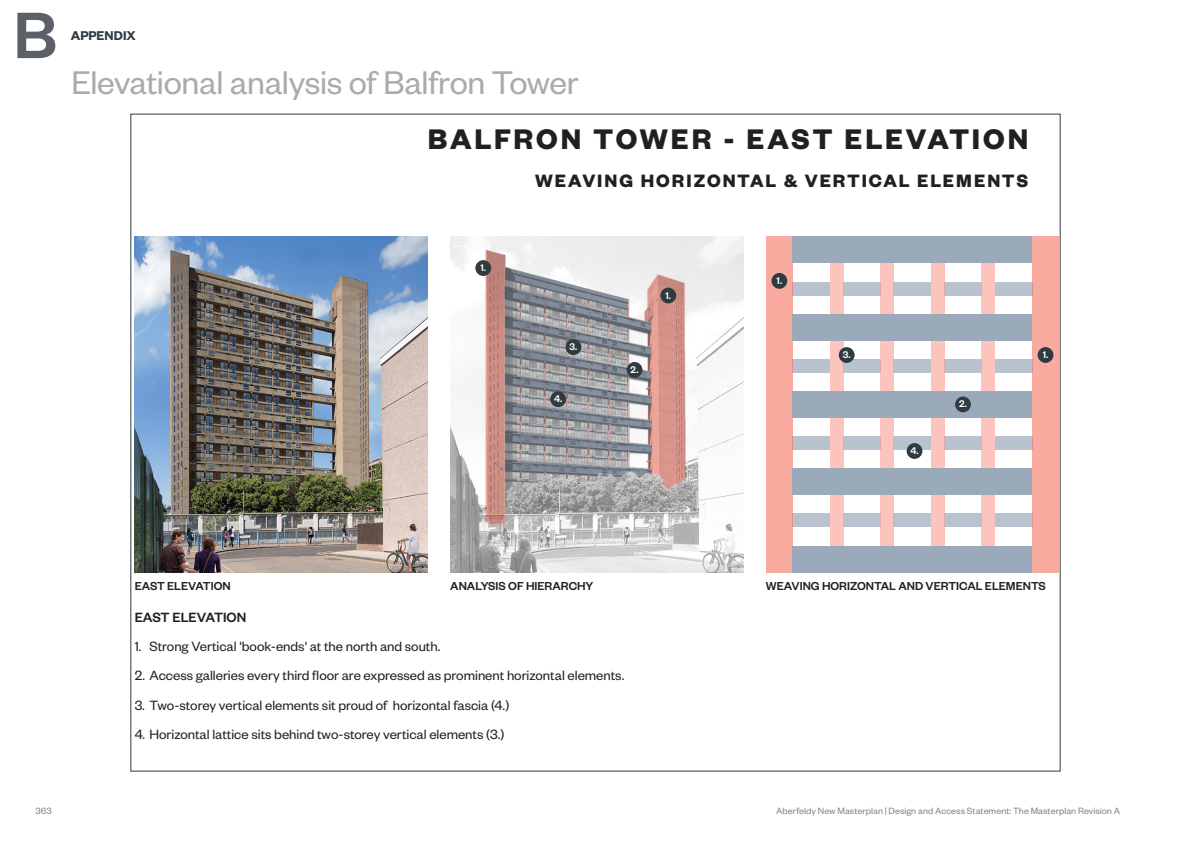
<style>
.page{position:relative;width:1191px;height:842px;background:#fff}
.page>*{position:absolute;margin:0;border:0;box-sizing:border-box;transform-origin:0 0}
.t1{font:500 72px "Founders Grotesk";color:#5c6167}
.Page_Title_continuat{font:36px "Founders Grotesk";letter-spacing:-.01em;color:#ababae}
.t2{font:700 31.1px "Founders Grotesk";letter-spacing:.08em;color:#231f20}
.t3{font:700 19.6px "Founders Grotesk";letter-spacing:.095em;color:#231f20}
.t4{font:14.7px "Founders Grotesk";color:#231f20}
.t5{font:500 14.7px "Founders Grotesk";color:#231f20}
.t6{font:600 14px "Founders Grotesk";letter-spacing:-.005em;color:#2e3b40}
.t7{font:500 12.7px "Founders Grotesk";color:#231f20}
.t8{font:500 10.7px "Founders Grotesk";color:#fff}
.t9{font:10px "Founders Grotesk";letter-spacing:.005em;color:#808388}
</style>
<div class="page">
<div style="left:793px;top:514px;width:37px;height:13px;background:#b8c3cf"></div>
<div style="left:843px;top:514px;width:37px;height:13px;background:#b8c3cf"></div>
<div style="left:894px;top:514px;width:37px;height:13px;background:#b8c3cf"></div>
<div style="left:944px;top:514px;width:37px;height:13px;background:#b8c3cf"></div>
<div style="left:995px;top:514px;width:37px;height:13px;background:#b8c3cf"></div>
<div style="left:793px;top:436px;width:37px;height:14px;background:#b8c3cf"></div>
<div style="left:843px;top:436px;width:37px;height:14px;background:#b8c3cf"></div>
<div style="left:894px;top:436px;width:37px;height:14px;background:#b8c3cf"></div>
<div style="left:944px;top:436px;width:37px;height:14px;background:#b8c3cf"></div>
<div style="left:995px;top:436px;width:37px;height:14px;background:#b8c3cf"></div>
<div style="left:793px;top:359px;width:37px;height:13px;background:#b8c3cf"></div>
<div style="left:843px;top:359px;width:37px;height:13px;background:#b8c3cf"></div>
<div style="left:894px;top:359px;width:37px;height:13px;background:#b8c3cf"></div>
<div style="left:944px;top:359px;width:37px;height:13px;background:#b8c3cf"></div>
<div style="left:995px;top:359px;width:37px;height:13px;background:#b8c3cf"></div>
<div style="left:793px;top:282px;width:37px;height:13px;background:#b8c3cf"></div>
<div style="left:843px;top:282px;width:37px;height:13px;background:#b8c3cf"></div>
<div style="left:894px;top:282px;width:37px;height:13px;background:#b8c3cf"></div>
<div style="left:944px;top:282px;width:37px;height:13px;background:#b8c3cf"></div>
<div style="left:995px;top:282px;width:37px;height:13px;background:#b8c3cf"></div>
<img style="left:135px;top:236px;width:293px;height:337px">
<img style="left:450px;top:236px;width:293px;height:337px">
<div style="left:766px;top:236px;width:27px;height:337px;background:#f9aba0"></div>
<div style="left:830px;top:263px;width:13px;height:283px;background:#fcc4bd"></div>
<div style="left:880px;top:263px;width:14px;height:283px;background:#fcc4bd"></div>
<div style="left:931px;top:263px;width:13px;height:283px;background:#fcc4bd"></div>
<div style="left:981px;top:263px;width:14px;height:283px;background:#fcc4bd"></div>
<div style="left:793px;top:546px;width:239px;height:27px;background:#9baaba"></div>
<div style="left:793px;top:468px;width:239px;height:27px;background:#9baaba"></div>
<div style="left:793px;top:391px;width:239px;height:27px;background:#9baaba"></div>
<div style="left:793px;top:314px;width:239px;height:26px;background:#9baaba"></div>
<div style="left:793px;top:236px;width:239px;height:27px;background:#9baaba"></div>
<div style="left:1032px;top:236px;width:27px;height:337px;background:#f9aba0"></div>
<div style="left:660px;top:288px;width:16px;height:15px;background:#2e3b40;border-radius:50%"></div>
<div style="left:771px;top:273px;width:16px;height:16px;background:#2e3b40;border-radius:50%"></div>
<div style="left:1037px;top:347px;width:16px;height:16px;background:#2e3b40;border-radius:50%"></div>
<div style="left:475px;top:260px;width:16px;height:16px;background:#2e3b40;border-radius:50%"></div>
<div style="left:626px;top:362px;width:16px;height:16px;background:#2e3b40;border-radius:50%"></div>
<div style="left:955px;top:396px;width:16px;height:16px;background:#2e3b40;border-radius:50%"></div>
<div style="left:565px;top:339px;width:16px;height:16px;background:#2e3b40;border-radius:50%"></div>
<div style="left:838px;top:347px;width:16px;height:16px;background:#2e3b40;border-radius:50%"></div>
<div style="left:550px;top:391px;width:16px;height:16px;background:#2e3b40;border-radius:50%"></div>
<div style="left:906px;top:443px;width:16px;height:16px;background:#2e3b40;border-radius:50%"></div>
<h1 class="t1" style="left:13px;top:-10px;width:45px">B</h1>
<p class="t6" style="left:71px;top:27px;width:66px">APPENDIX</p>
<p class="Page_Title_continuat" style="left:72px;top:60px;width:508px">Elevational analysis of Balfron Tower</p>
<p class="t2" style="left:428px;top:120px;width:602px">BALFRON TOWER - EAST ELEVATION</p>
<p class="t3" style="left:535px;top:168px;width:494px">WEAVING HORIZONTAL &amp; VERTICAL ELEMENTS</p>
<p class="t8" style="left:480px;top:261px;width:7px">1.</p>
<p class="t8" style="left:569px;top:340px;width:9px">3.</p>
<p class="t8" style="left:554px;top:392px;width:10px">4.</p>
<p class="t8" style="left:630px;top:363px;width:9px">2.</p>
<p class="t8" style="left:665px;top:288px;width:7px">1.</p>
<p class="t8" style="left:776px;top:274px;width:7px">1.</p>
<p class="t8" style="left:842px;top:348px;width:9px">3.</p>
<p class="t8" style="left:910px;top:444px;width:10px">4.</p>
<p class="t8" style="left:959px;top:397px;width:9px">2.</p>
<p class="t8" style="left:1042px;top:348px;width:7px">1.</p>
<p class="t7" style="left:135px;top:578px;width:98px">EAST ELEVATION</p>
<p class="t7" style="left:450px;top:578px;width:145px">ANALYSIS OF HIERARCHY</p>
<p class="t7" style="left:766px;top:578px;width:281px">WEAVING HORIZONTAL AND VERTICAL ELEMENTS</p>
<p class="t5" style="left:135px;top:608px;width:113px">EAST ELEVATION</p>
<p class="t4" style="left:135px;top:637px;width:307px">1. Strong Vertical 'book-ends' at the north and south.</p>
<p class="t4" style="left:135px;top:667px;width:491px">2. Access galleries every third floor are expressed as prominent horizontal elements.</p>
<p class="t4" style="left:135px;top:696px;width:376px">3. Two-storey vertical elements sit proud of horizontal fascia (4.)</p>
<p class="t4" style="left:135px;top:725px;width:371px">4. Horizontal lattice sits behind two-storey vertical elements (3.)</p>
<p class="t9" style="left:35px;top:805px;width:18px">363</p>
<p class="t9" style="left:776px;top:805px;width:345px">Aberfeldy New Masterplan | Design and Access Statement: The Masterplan Revision A</p>
</div>
